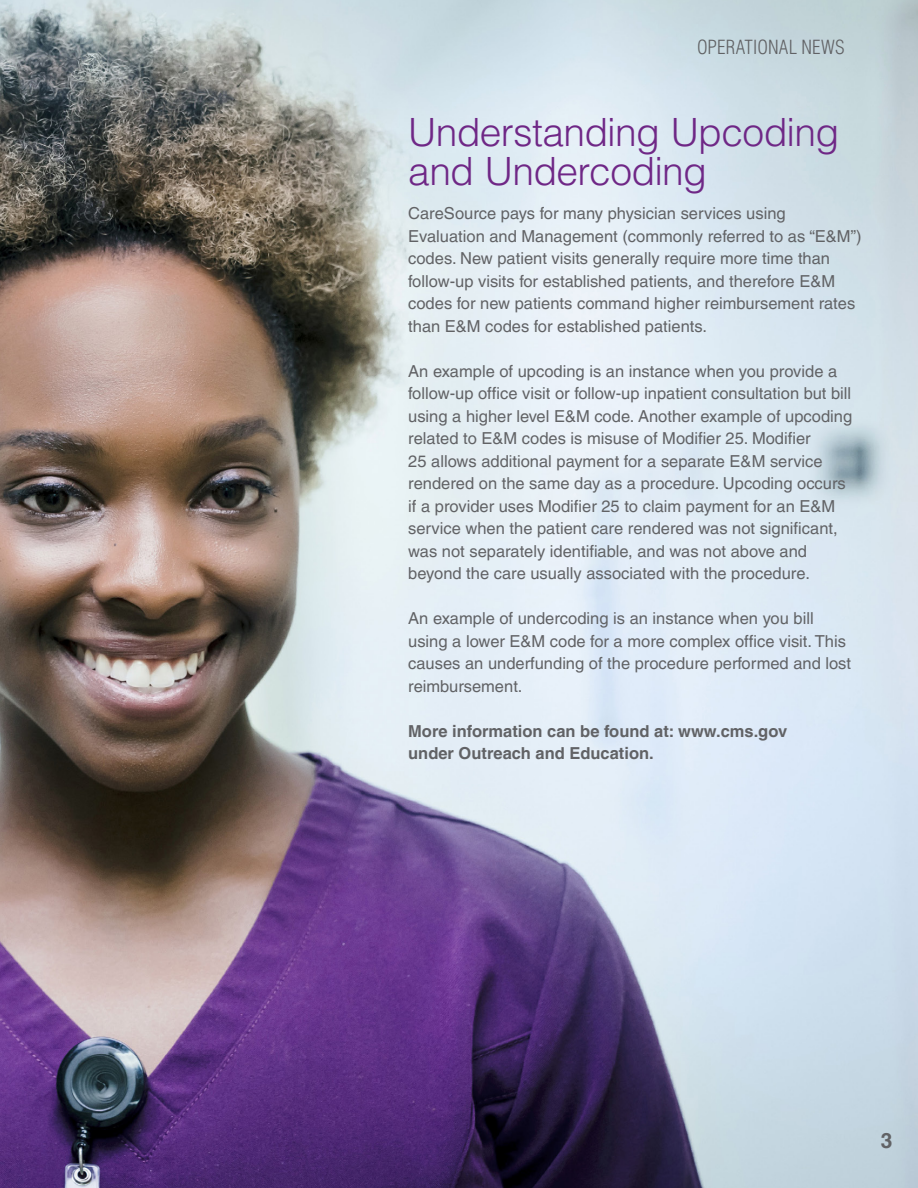
<style>
.page{position:relative;width:918px;height:1188px;background:#fff}
.page>*{position:absolute;margin:0;border:0;box-sizing:border-box;transform-origin:0 0}
.t1{font:300 39px/39px "Helvetica LT Pro";letter-spacing:-.02em;color:#6f2786}
.t2{font:300 condensed 19.05px "Helvetica LT Pro";letter-spacing:.01em;color:#616265}
.Body_Copy_Gray{font:16.5px/22.5px "Helvetica LT Pro";color:#616265}
.Body_Copy_Gray-2{font:700 16.5px/22.5px "Helvetica LT Pro";color:#616265}
</style>
<div class="page">
<img style="left:0;top:0;width:918px;height:1188px">
<p class="t2" style="left:697px;top:35px;width:149px">OPERATIONAL NEWS</p>
<p class="t1" style="left:408px;top:112px;width:432px">Understanding Upcoding and Undercoding</p>
<p class="Body_Copy_Gray" style="left:408px;top:202px;width:455px">CareSource pays for many physician services using Evaluation and Management (commonly referred to as “E&amp;M”) codes. New patient visits generally require more time than follow-up visits for established patients, and therefore E&amp;M codes for new patients command higher reimbursement rates than E&amp;M codes for established patients.</p>
<p class="Body_Copy_Gray" style="left:408px;top:360px;width:445px">An example of upcoding is an instance when you provide a follow-up office visit or follow-up inpatient consultation but bill using a higher level E&amp;M code. Another example of upcoding related to E&amp;M codes is misuse of Modifier 25. Modifier<br>25 allows additional payment for a separate E&amp;M service rendered on the same day as a procedure. Upcoding occurs if a provider uses Modifier 25 to claim payment for an E&amp;M service when the patient care rendered was not significant, was not separately identifiable, and was not above and beyond the care usually associated with the procedure.</p>
<p class="Body_Copy_Gray" style="left:408px;top:607px;width:444px">An example of undercoding is an instance when you bill using a lower E&amp;M code for a more complex office visit. This causes an underfunding of the procedure performed and lost reimbursement.</p>
<p class="Body_Copy_Gray-2" style="left:408px;top:720px;width:381px">More information can be found at: www.cms.gov under Outreach and Education.</p>
</div>
